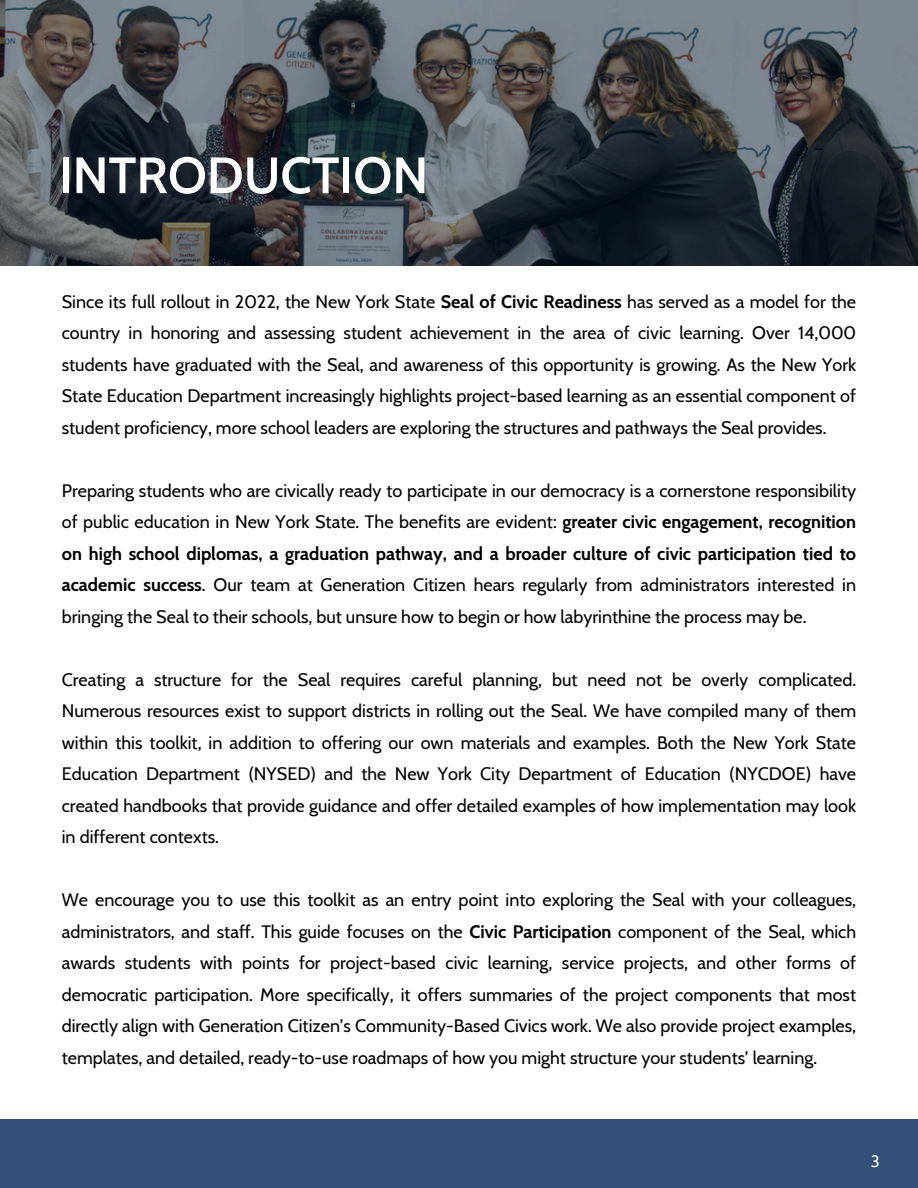
<style>
.page{position:relative;width:918px;height:1188px;background:#fff}
.page>*{position:absolute;margin:0;border:0;box-sizing:border-box;transform-origin:0 0}
.t1{font:600 51px "Cabin";color:#fff}
.t2{font:18px/31.5px "Cabin";color:#000;text-align:justify}
.t3{font:16.5px "Cabin";color:#fff}
.s1{font-weight:700}
</style>
<div class="page">
<svg style="left:0;top:0;width:918px;height:265px;background:#454c52"></svg>
<div style="left:0;top:1119px;width:918px;height:69px;background:#325078"></div>
<p class="t1" style="left:59px;top:144px;width:371px">INTRODUCTION</p>
<p class="t2" style="left:62px;top:286px;width:796px">Since its full rollout in 2022, the New York State <span class="s1">Seal of Civic Readiness</span> has served as a model for the country in honoring and assessing student achievement in the area of civic learning. Over 14,000 students have graduated with the Seal, and awareness of this opportunity is growing. As the New York State Education Department increasingly highlights project-based learning as an essential component of student proficiency, more school leaders are exploring the structures and pathways the Seal provides.</p>
<h1 class="t2" style="left:62px;top:475px;width:796px">Preparing students who are civically ready to participate in our democracy is a cornerstone responsibility of public education in New York State. The benefits are evident: <span class="s1">greater civic engagement, recognition on high school diplomas, a graduation pathway, and a broader culture of civic participation tied to academic success</span>. Our team at Generation Citizen hears regularly from administrators interested in bringing the Seal to their schools, but unsure how to begin or how labyrinthine the process may be.</h1>
<p class="t2" style="left:62px;top:664px;width:796px">Creating a structure for the Seal requires careful planning, but need not be overly complicated.<br>Numerous resources exist to support districts in rolling out the Seal. We have compiled many of them within this toolkit, in addition to offering our own materials and examples. Both the New York State Education Department (NYSED) and the New York City Department of Education (NYCDOE) have created handbooks that provide guidance and offer detailed examples of how implementation may look in different contexts.</p>
<p class="t2" style="left:62px;top:884px;width:796px">We encourage you to use this toolkit as an entry point into exploring the Seal with your colleagues, administrators, and staff. This guide focuses on the <span class="s1">Civic Participation</span> component of the Seal, which awards students with points for project-based civic learning, service projects, and other forms of democratic participation. More specifically, it offers summaries of the project components that most directly align with Generation Citizen’s Community-Based Civics work. We also provide project examples, templates, and detailed, ready-to-use roadmaps of how you might structure your students’ learning.</p>
<p class="t3" style="left:871px;top:1151px;width:10px">3</p>
</div>
